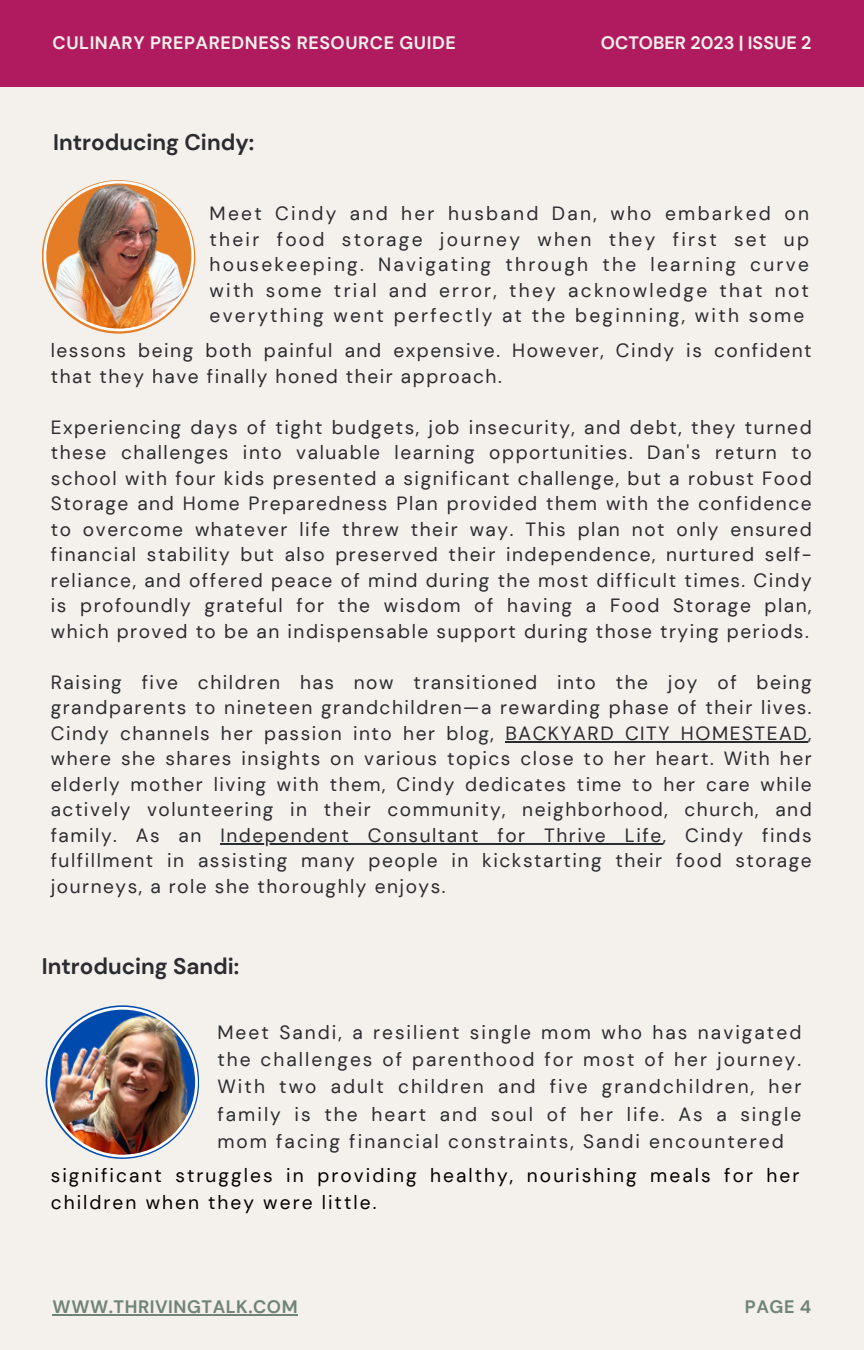
<style>
.page{position:relative;width:864px;height:1350px;background:#f4f0eb}
.page>*{position:absolute;margin:0;border:0;box-sizing:border-box;transform-origin:0 0}
.t1{font:700 22.5px "DM Sans";color:#2b2c30}
.t2{font:19.12px/25.4px "DM Sans";letter-spacing:.08em;color:#2b2c30;text-align:justify}
.t3{font:19.12px/27px "DM Sans";letter-spacing:.105em;color:#000}
.t4{font:700 18px "DM Sans";letter-spacing:.03em;color:#f4f0eb}
.t5{font:700 18px "DM Sans";letter-spacing:.03em;color:#6f8377}
.t6{font:700 18px "DM Sans";color:#f4f0eb}
</style>
<div class="page">
<div style="left:0;top:0;width:864px;height:86px;background:#af1b5e"></div>
<hr style="left:53px;top:1314px;width:245px;height:2px;background:#6f8377">
<hr style="left:505px;top:741px;width:303px;height:2px;background:#2b2c30">
<hr style="left:220px;top:843px;width:443px;height:2px;background:#2b2c30">
<img style="left:44px;top:181px;width:150px;height:150px">
<img style="left:47px;top:1007px;width:151px;height:150px">
<p class="t4" style="left:53px;top:31px;width:405px">CULINARY PREPAREDNESS RESOURCE GUIDE</p>
<p class="t1" style="left:53px;top:128px;width:203px">Introducing Cindy:</p>
<p class="t6" style="left:601px;top:31px;width:212px">OCTOBER 2023 | ISSUE 2</p>
<p class="t2" style="left:210px;top:201px;width:601px">Meet Cindy and her husband Dan, who embarked on their food storage journey when they first set up housekeeping. Navigating through the learning curve with some trial and error, they acknowledge that not everything went perfectly at the beginning, with some</p>
<p class="t2" style="left:51px;top:338px;width:762px">lessons being both painful and expensive. However, Cindy is confident that they have finally honed their approach.</p>
<p class="t2" style="left:51px;top:415px;width:762px">Experiencing days of tight budgets, job insecurity, and debt, they turned these challenges into valuable learning opportunities. Dan's return to school with four kids presented a significant challenge, but a robust Food Storage and Home Preparedness Plan provided them with the confidence to overcome whatever life threw their way. This plan not only ensured financial stability but also preserved their independence, nurtured self&shy;reliance, and offered peace of mind during the most difficult times. Cindy is profoundly grateful for the wisdom of having a Food Storage plan, which proved to be an indispensable support during those trying periods.</p>
<p class="t2" style="left:51px;top:670px;width:762px">Raising five children has now transitioned into the joy of being grandparents to nineteen grandchildren—a rewarding phase of their lives.<br>Cindy channels her passion into her blog, BACKYARD CITY HOMESTEAD, where she shares insights on various topics close to her heart. With her elderly mother living with them, Cindy dedicates time to her care while actively volunteering in their community, neighborhood, church, and family. As an Independent Consultant for Thrive Life, Cindy finds fulfillment in assisting many people in kickstarting their food storage journeys, a role she thoroughly enjoys.</p>
<p class="t1" style="left:42px;top:952px;width:199px">Introducing Sandi:</p>
<p class="t2" style="left:217px;top:1019px;width:585px;line-height:27px">Meet Sandi, a resilient single mom who has navigated the challenges of parenthood for most of her journey.<br>With two adult children and five grandchildren, her family is the heart and soul of her life. As a single mom facing financial constraints, Sandi encountered</p>
<p class="t3" style="left:51px;top:1162px;width:750px">significant struggles in providing healthy, nourishing meals for her children when they were little.</p>
<p class="t5" style="left:53px;top:1295px;width:247px">WWW.THRIVINGTALK.COM</p>
<p class="t5" style="left:745px;top:1295px;width:68px">PAGE 4</p>
</div>
